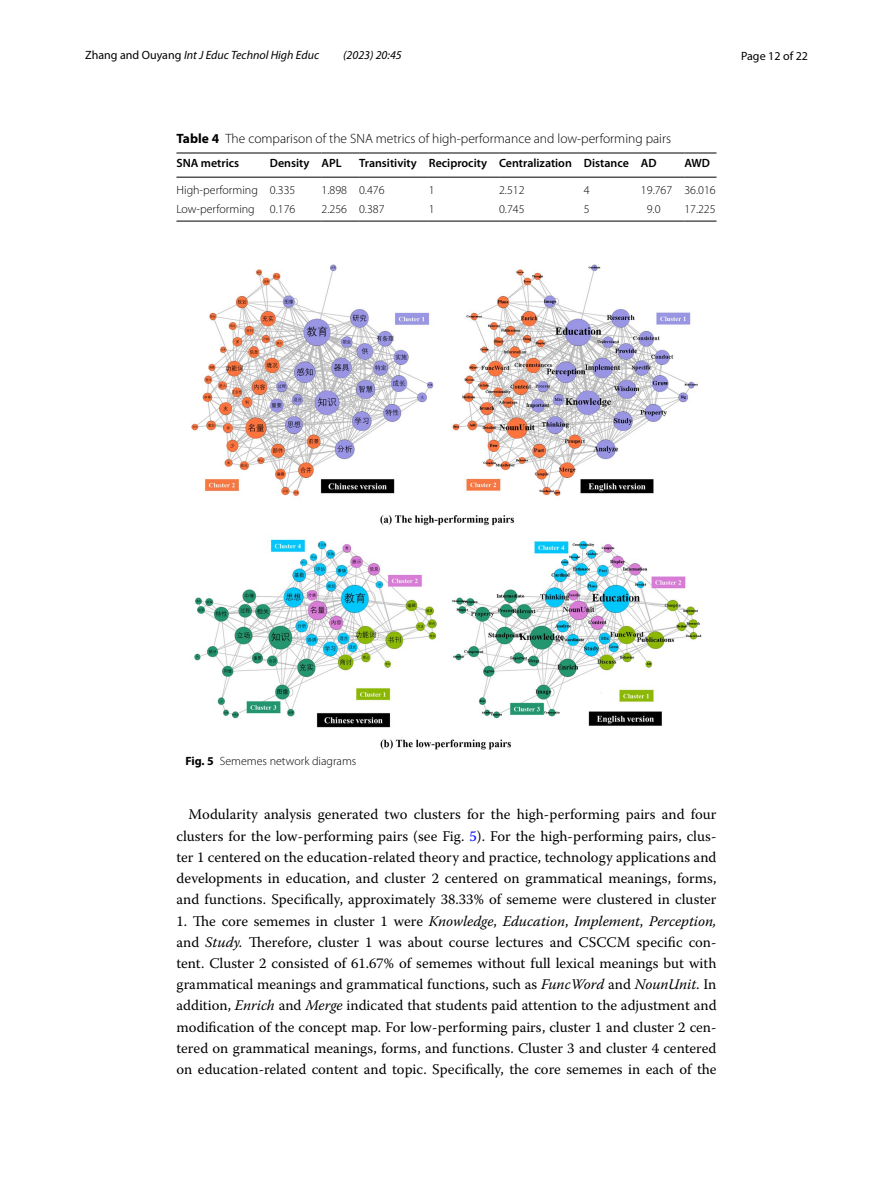
<style>
.page{position:relative;width:893px;height:1187px;background:#fff}
.page>*{position:absolute;margin:0;border:0;box-sizing:border-box;transform-origin:0 0}
.t1{font:14.7px/21.1px "Warnock Pro";color:#000;text-align:justify}
.t2{font:300 13.5px "Myriad Pro";color:#000}
.t3{font:300 12px "Myriad Pro";color:#000}
.t4{font:600 12px "Myriad Pro";color:#000}
.t5{font:italic 12px "Myriad Pro";color:#000}
.t6{font:12px "Myriad Pro";color:#000}
.s1{font-style:normal}
.s2{font-weight:700}
.s3{color:#00f}
.s4{font-style:italic}
</style>
<div class="page">
<hr style="left:176px;top:153px;width:94px;height:1px;background:#000">
<hr style="left:176px;top:177px;width:94px;height:1px;background:#000">
<hr style="left:270px;top:153px;width:52px;height:1px;background:#000">
<hr style="left:270px;top:177px;width:52px;height:1px;background:#000">
<hr style="left:322px;top:153px;width:37px;height:1px;background:#000">
<hr style="left:322px;top:177px;width:37px;height:1px;background:#000">
<hr style="left:359px;top:153px;width:70px;height:1px;background:#000">
<hr style="left:359px;top:177px;width:70px;height:1px;background:#000">
<hr style="left:429px;top:153px;width:70px;height:1px;background:#000">
<hr style="left:429px;top:177px;width:70px;height:1px;background:#000">
<hr style="left:499px;top:153px;width:85px;height:1px;background:#000">
<hr style="left:499px;top:177px;width:85px;height:1px;background:#000">
<hr style="left:584px;top:153px;width:57px;height:1px;background:#000">
<hr style="left:584px;top:177px;width:57px;height:1px;background:#000">
<hr style="left:641px;top:153px;width:43px;height:1px;background:#000">
<hr style="left:641px;top:177px;width:43px;height:1px;background:#000">
<hr style="left:684px;top:153px;width:32px;height:1px;background:#000">
<hr style="left:684px;top:177px;width:32px;height:1px;background:#000">
<hr style="left:176px;top:221px;width:94px;height:1px;background:#000">
<hr style="left:270px;top:221px;width:52px;height:1px;background:#000">
<hr style="left:322px;top:221px;width:37px;height:1px;background:#000">
<hr style="left:359px;top:221px;width:70px;height:1px;background:#000">
<hr style="left:429px;top:221px;width:70px;height:1px;background:#000">
<hr style="left:499px;top:221px;width:85px;height:1px;background:#000">
<hr style="left:584px;top:221px;width:57px;height:1px;background:#000">
<hr style="left:641px;top:221px;width:43px;height:1px;background:#000">
<hr style="left:684px;top:221px;width:32px;height:1px;background:#000">
<img style="left:191px;top:264px;width:511px;height:485px">
<p class="t5" style="left:85px;top:48px;width:236px"><span class="s1">Zhang and Ouyang</span> Int J Educ Technol High Educ</p>
<p class="t5" style="left:343px;top:48px;width:60px">(2023) 20:45</p>
<p class="t6" style="left:741px;top:48px;width:68px">Page 12 of 22</p>
<p class="t2" style="left:176px;top:131px;width:496px"><span class="s2">Table 4</span> The comparison of the SNA metrics of high-performance and low-performing pairs</p>
<p class="t4" style="left:176px;top:156px;width:64px">SNA metrics</p>
<p class="t4" style="left:270px;top:156px;width:73px">Density APL</p>
<p class="t4" style="left:359px;top:156px;width:299px">Transitivity Reciprocity Centralization Distance AD</p>
<p class="t4" style="left:684px;top:156px;width:27px">AWD</p>
<p class="t3" style="left:176px;top:184px;width:120px">High-performing 0.335</p>
<p class="t3" style="left:322px;top:184px;width:65px">1.898 0.476</p>
<p class="t3" style="left:429px;top:184px;width:7px">1</p>
<p class="t3" style="left:499px;top:184px;width:27px">2.512</p>
<p class="t3" style="left:584px;top:184px;width:7px">4</p>
<p class="t3" style="left:641px;top:184px;width:76px">19.767 36.016</p>
<p class="t3" style="left:176px;top:202px;width:80px">Low-performing</p>
<p class="t3" style="left:270px;top:202px;width:27px">0.176</p>
<p class="t3" style="left:322px;top:202px;width:65px">2.256 0.387</p>
<p class="t3" style="left:429px;top:202px;width:7px">1</p>
<p class="t3" style="left:499px;top:202px;width:27px">0.745</p>
<p class="t3" style="left:584px;top:202px;width:7px">5</p>
<p class="t3" style="left:647px;top:202px;width:15px">9.0</p>
<p class="t3" style="left:684px;top:202px;width:33px">17.225</p>
<p class="t3" style="left:185px;top:754px;width:172px"><span class="s2">Fig. 5</span> Sememes network diagrams</p>
<p class="t1" style="left:176px;top:803px;width:542px;text-indent:12px">Modularity analysis generated two clusters for the high-performing pairs and four clusters for the low-performing pairs (see Fig. <span class="s3">5</span>). For the high-performing pairs, clus&shy;ter 1 centered on the education-related theory and practice, technology applications and developments in education, and cluster 2 centered on grammatical meanings, forms, and functions. Specifically, approximately 38.33% of sememe were clustered in cluster</p>
<p class="t1" style="left:176px;top:909px;width:542px">1. The core sememes in cluster 1 were <span class="s4">Knowledge</span>, <span class="s4">Education</span>, <span class="s4">Implement</span>, <span class="s4">Perception, </span>and <span class="s4">Study.</span> Therefore, cluster 1 was about course lectures and CSCCM specific con&shy;tent. Cluster 2 consisted of 61.67% of sememes without full lexical meanings but with grammatical meanings and grammatical functions, such as <span class="s4">FuncWord</span> and <span class="s4">NounUnit</span>. In addition, <span class="s4">Enrich</span> and <span class="s4">Merge</span> indicated that students paid attention to the adjustment and modification of the concept map. For low-performing pairs, cluster 1 and cluster 2 cen&shy;tered on grammatical meanings, forms, and functions. Cluster 3 and cluster 4 centered on education-related content and topic. Specifically, the core sememes in each of the</p>
</div>
